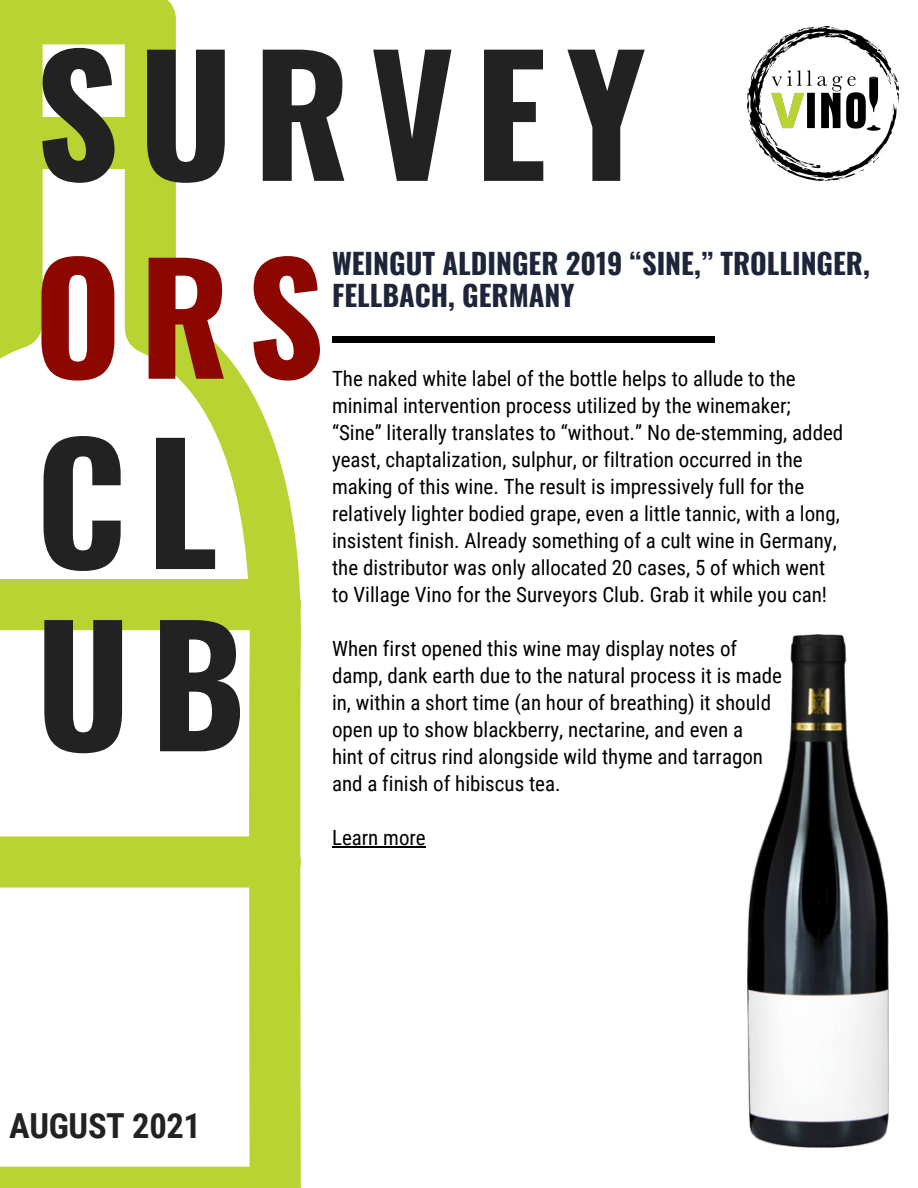
<style>
.page{position:relative;width:918px;height:1188px;background:#fff}
.page>*{position:absolute;margin:0;border:0;box-sizing:border-box;transform-origin:0 0}
.t1{font:700 162px "Oswald";letter-spacing:.12em;color:#222}
.t2{font:700 149.4px "Oswald";color:#8b0700}
.t3{font:700 34.5px "Roboto Condensed";letter-spacing:-.01em;color:#222}
.t4{font:700 28.5px/32px "Oswald";color:#1e243a}
.t5{font:21px/27px "Roboto Condensed";color:#000}
</style>
<div class="page">
<hr style="left:332px;top:846px;width:94px;height:1px;background:#000">
<svg style="left:0;top:0;width:301px;height:1188px"></svg>
<div style="left:30px;top:117px;width:120px;height:51px;background:#b9d332"></div>
<div style="left:0;top:579px;width:301px;height:51px;background:#b9d332"></div>
<div style="left:0;top:836px;width:301px;height:52px;background:#b9d332"></div>
<img style="left:748px;top:27px;width:150px;height:154px">
<div style="left:332px;top:336px;width:383px;height:7px;background:#000"></div>
<img style="left:748px;top:634px;width:140px;height:513px">
<p class="t1" style="left:36px;top:-12px;width:612px">SURVEY</p>
<p class="t2" style="left:34px;top:201px;width:291px">ORS</p>
<p class="t1" style="left:36px;top:376px;width:184px">CL</p>
<p class="t1" style="left:36px;top:558px;width:211px">UB</p>
<p class="t4" style="left:332px;top:246px;width:539px">WEINGUT ALDINGER 2019 “SINE,” TROLLINGER,<br>FELLBACH, GERMANY</p>
<p class="t5" style="left:332px;top:365px;width:513px">The naked white label of the bottle helps to allude to the minimal intervention process utilized by the winemaker; “Sine” literally translates to “without.” No de-stemming, added yeast, chaptalization, sulphur, or filtration occurred in the making of this wine. The result is impressively full for the relatively lighter bodied grape, even a little tannic, with a long, insistent finish. Already something of a cult wine in Germany, the distributor was only allocated 20 cases, 5 of which went to Village Vino for the Surveyors Club. Grab it while you can!</p>
<p class="t5" style="left:332px;top:635px;width:407px">When first opened this wine may display notes of</p>
<p class="t5" style="left:332px;top:662px;width:451px">damp, dank earth due to the natural process it is made</p>
<p class="t5" style="left:332px;top:689px;width:441px">in, within a short time (an hour of breathing) it should</p>
<p class="t5" style="left:332px;top:716px;width:413px">open up to show blackberry, nectarine, and even a</p>
<p class="t5" style="left:332px;top:743px;width:433px">hint of citrus rind alongside wild thyme and tarragon</p>
<p class="t5" style="left:332px;top:770px;width:230px">and a finish of hibiscus tea.</p>
<p class="t5" style="left:332px;top:824px;width:95px">Learn more</p>
<p class="t3" style="left:9px;top:1106px;width:193px">AUGUST 2021</p>
</div>
